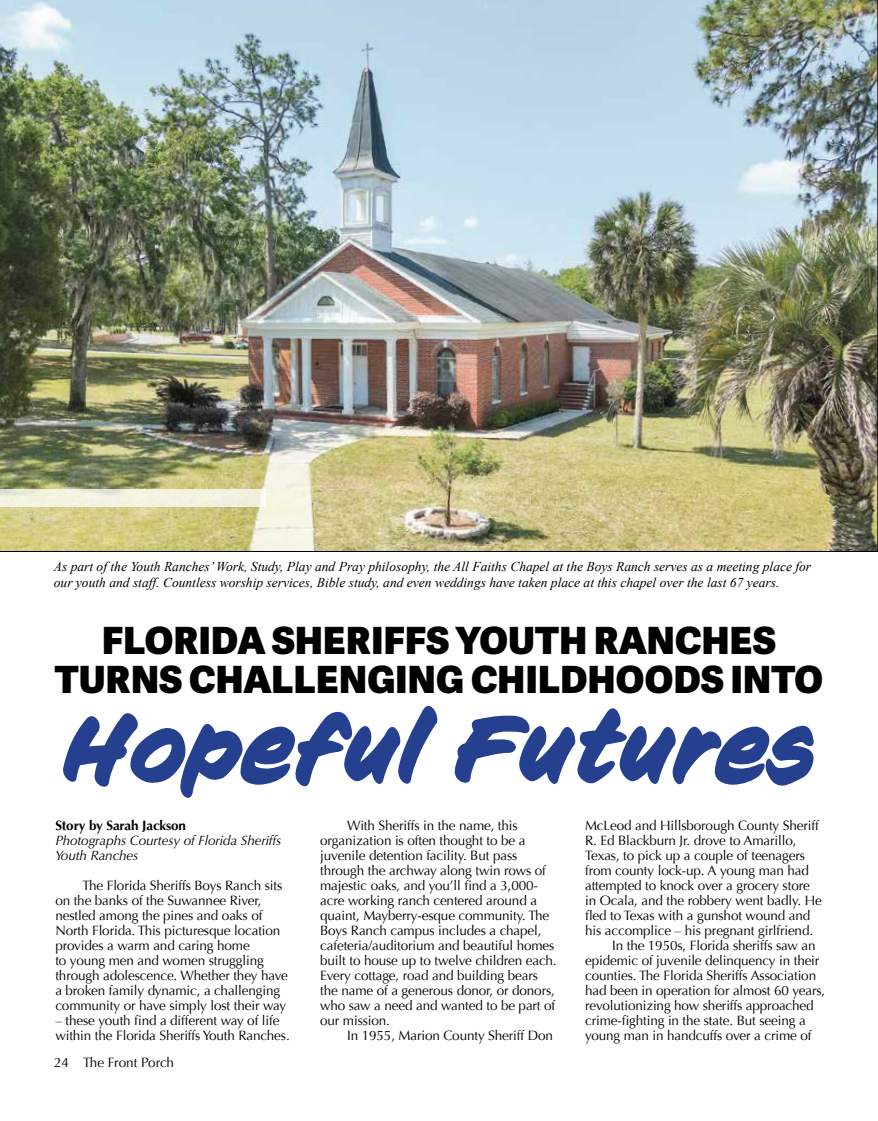
<style>
.page{position:relative;width:878px;height:1121px;background:#fff}
.page>*{position:absolute;margin:0;border:0;box-sizing:border-box;transform-origin:0 0}
.t1{font:italic 700 90.75px "CC Sign Language";color:#25408f}
.t2{font:800 37.5px/39px "Adelle Sans";letter-spacing:.01em;color:#000;text-align:center}
.t3{font:13.5px/15px "Optima";letter-spacing:-.01em;color:#000}
.t4{font:italic 13.5px/16.2px "Times New Roman";color:#000}
.t5{font:italic 13.5px/15px "Optima";letter-spacing:-.01em;color:#000}
.t6{font:700 13.5px "Optima";letter-spacing:-.01em;color:#000}
</style>
<div class="page">
<img style="left:0;top:0;width:878px;height:551px">
<div style="left:0;top:489px;width:265px;height:18px;background:#f4f2e0"></div>
<p class="t4" style="left:54px;top:557px;width:758px">As part of the Youth Ranches’ Work, Study, Play and Pray philosophy, the All Faiths Chapel at the Boys Ranch serves as a meeting place for our youth and staff. Countless worship services, Bible study, and even weddings have taken place at this chapel over the last 67 years.</p>
<h2 class="t2" style="left:55px;top:621px;width:769px">FLORIDA SHERIFFS YOUTH RANCHES<br>TURNS CHALLENGING CHILDHOODS INTO</h2>
<h1 class="t1" style="left:62px;top:694px;width:755px">Hopeful Futures</h1>
<p class="t6" style="left:55px;top:817px;width:132px">Story by Sarah Jackson</p>
<p class="t5" style="left:55px;top:833px;width:227px">Photographs Courtesy of Florida Sheriffs<br>Youth Ranches</p>
<p class="t3" style="left:55px;top:878px;width:234px;text-indent:27px">The Florida Sheriffs Boys Ranch sits on the banks of the Suwannee River, nestled among the pines and oaks of North Florida. This picturesque location provides a warm and caring home<br>to young men and women struggling through adolescence. Whether they have a broken family dynamic, a challenging community or have simply lost their way</p>
<p class="t3" style="left:55px;top:1013px;width:236px">– these youth find a different way of life within the Florida Sheriffs Youth Ranches.</p>
<p class="t3" style="left:54px;top:1055px;width:121px">24 The Front Porch</p>
<p class="t3" style="left:320px;top:818px;width:238px;text-indent:27px">With Sheriffs in the name, this organization is often thought to be a juvenile detention facility. But pass through the archway along twin rows of majestic oaks, and you’ll find a 3,000- acre working ranch centered around a quaint, Mayberry-esque community. The Boys Ranch campus includes a chapel, cafeteria/auditorium and beautiful homes built to house up to twelve children each.<br>Every cottage, road and building bears the name of a generous donor, or donors, who saw a need and wanted to be part of our mission.</p>
<p class="t3" style="left:347px;top:1028px;width:207px">In 1955, Marion County Sheriff Don</p>
<p class="t3" style="left:585px;top:818px;width:235px">McLeod and Hillsborough County Sheriff</p>
<p class="t3" style="left:585px;top:833px;width:213px">R. Ed Blackburn Jr. drove to Amarillo,</p>
<p class="t3" style="left:585px;top:848px;width:221px">Texas, to pick up a couple of teenagers</p>
<p class="t3" style="left:585px;top:863px;width:225px">from county lock-up. A young man had</p>
<p class="t3" style="left:585px;top:878px;width:226px">attempted to knock over a grocery store</p>
<p class="t3" style="left:585px;top:893px;width:238px">in Ocala, and the robbery went badly. He</p>
<p class="t3" style="left:585px;top:908px;width:227px">fled to Texas with a gunshot wound and</p>
<p class="t3" style="left:585px;top:923px;width:229px">his accomplice – his pregnant girlfriend.</p>
<p class="t3" style="left:612px;top:938px;width:205px">In the 1950s, Florida sheriffs saw an</p>
<p class="t3" style="left:585px;top:953px;width:236px">epidemic of juvenile delinquency in their</p>
<p class="t3" style="left:585px;top:968px;width:232px">counties. The Florida Sheriffs Association</p>
<p class="t3" style="left:585px;top:983px;width:242px">had been in operation for almost 60 years,</p>
<p class="t3" style="left:585px;top:998px;width:230px">revolutionizing how sheriffs approached</p>
<p class="t3" style="left:585px;top:1013px;width:222px">crime-fighting in the state. But seeing a</p>
<p class="t3" style="left:585px;top:1028px;width:228px">young man in handcuffs over a crime of</p>
</div>
